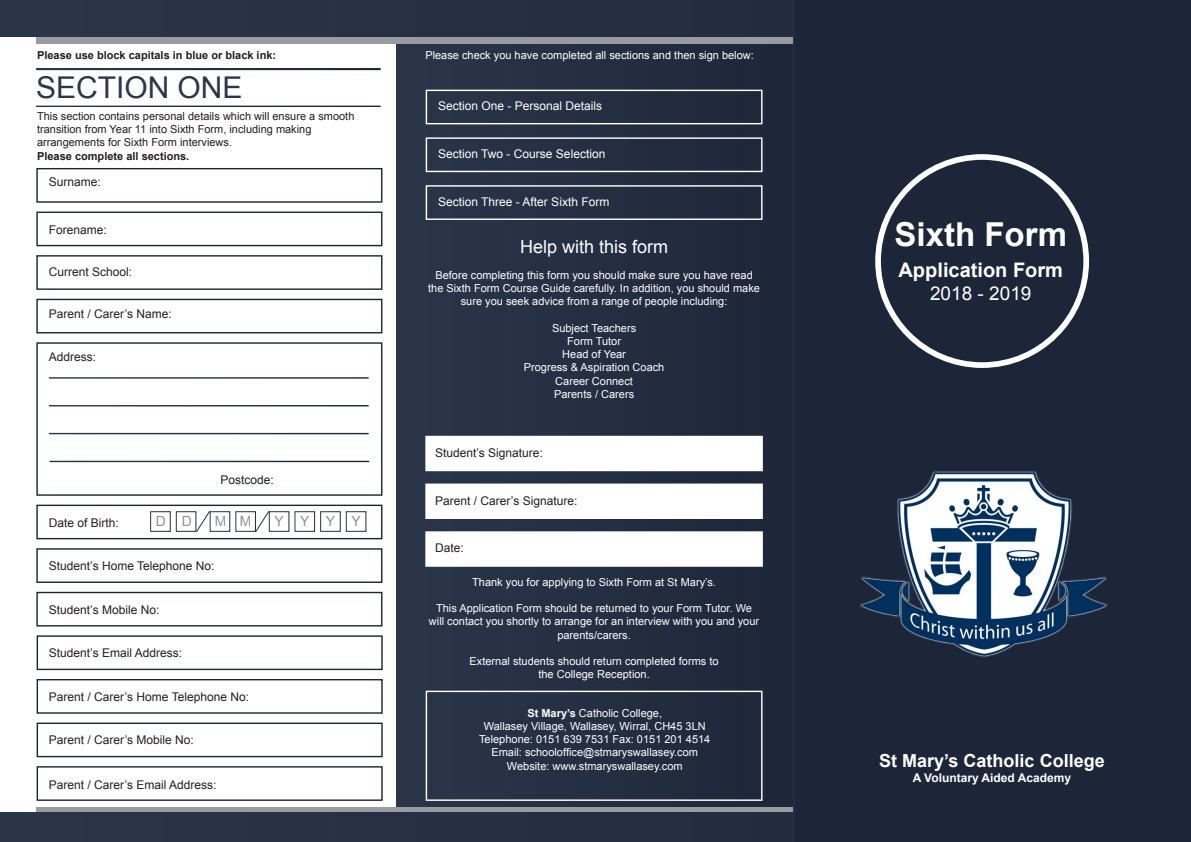
<style>
.page{position:relative;width:1191px;height:842px;background:#fff}
.page>*{position:absolute;margin:0;border:0;box-sizing:border-box;transform-origin:0 0}
.t1{font:700 33px "Arial";color:#fff}
.t2{font:30px "Arial";color:#2c364b}
.t3{font:700 20px "Arial";color:#fff}
.t4{font:19px "Arial";color:#fff}
.t5{font:700 18px "Arial";color:#fff}
.t6{font:18px "Arial";color:#fff}
.t7{font:14px "Arial";color:#231f20}
.t8{font:12px "Arial";color:#231f20}
.t9{font:12px "Arial";color:#fff}
.t10{font:700 12px "Arial";color:#fff}
.t11{font:11px/13.2px "Arial";color:#fff;text-align:center}
.t12{font:11px "Arial";color:#231f20}
.t13{font:700 11px "Arial";color:#231f20}
.s1{font-weight:700}
</style>
<div class="page">
<div style="left:396px;top:43px;width:397px;height:793px;background:#252e42"></div>
<svg style="left:36px;top:36px;width:757px;height:7px;background:#888b91"></svg>
<div style="left:0;top:0;width:1191px;height:36px;background:#273145"></div>
<svg style="left:36px;top:807px;width:757px;height:6px;background:#85898f"></svg>
<div style="left:0;top:813px;width:1191px;height:29px;background:#273145"></div>
<div style="left:36px;top:168px;width:346px;height:35px;border:1px solid #1d2639"></div>
<div style="left:36px;top:212px;width:346px;height:34px;border:1px solid #1d2639"></div>
<div style="left:36px;top:255px;width:346px;height:35px;border:1px solid #1d2639"></div>
<div style="left:36px;top:299px;width:346px;height:34px;border:1px solid #1d2639"></div>
<div style="left:36px;top:342px;width:346px;height:154px;border:1px solid #1d2639"></div>
<div style="left:36px;top:505px;width:346px;height:34px;border:1px solid #1d2639"></div>
<div style="left:36px;top:548px;width:346px;height:35px;border:1px solid #1d2639"></div>
<div style="left:36px;top:592px;width:346px;height:34px;border:1px solid #1d2639"></div>
<div style="left:37px;top:635px;width:346px;height:35px;border:1px solid #1d2639"></div>
<div style="left:37px;top:679px;width:346px;height:35px;border:1px solid #1d2639"></div>
<div style="left:37px;top:722px;width:346px;height:35px;border:1px solid #1d2639"></div>
<div style="left:37px;top:766px;width:346px;height:35px;border:1px solid #1d2639"></div>
<div style="left:425px;top:436px;width:338px;height:35px;background:#fff"></div>
<div style="left:425px;top:483px;width:338px;height:36px;background:#fff;border:2px solid #fff"></div>
<div style="left:425px;top:531px;width:338px;height:36px;background:#fff;border:2px solid #fff"></div>
<div style="left:426px;top:691px;width:336px;height:110px;border:1px solid #fff"></div>
<div style="left:150px;top:511px;width:21px;height:21px;border:1px solid #fff"></div>
<div style="left:176px;top:511px;width:20px;height:21px;border:1px solid #fff"></div>
<div style="left:210px;top:511px;width:20px;height:21px;border:1px solid #fff"></div>
<div style="left:235px;top:511px;width:21px;height:21px;border:1px solid #fff"></div>
<div style="left:269px;top:511px;width:20px;height:21px;border:1px solid #fff"></div>
<div style="left:294px;top:511px;width:21px;height:21px;border:1px solid #fff"></div>
<svg style="left:195px;top:511px;width:16px;height:21px"></svg>
<svg style="left:254px;top:511px;width:16px;height:21px"></svg>
<div style="left:320px;top:511px;width:21px;height:21px;border:1px solid #fff"></div>
<div style="left:346px;top:511px;width:20px;height:21px;border:1px solid #fff"></div>
<div style="left:426px;top:90px;width:336px;height:34px;border:1px solid #fff"></div>
<div style="left:426px;top:137px;width:336px;height:35px;border:1px solid #fff"></div>
<div style="left:426px;top:185px;width:336px;height:35px;border:1px solid #fff"></div>
<svg style="left:793px;top:0;width:398px;height:842px;background:#273144"></svg>
<div style="left:875px;top:154px;width:214px;height:214px;border:6px solid #fff;border-radius:50%"></div>
<p class="t13" style="left:37px;top:48px;width:241px">Please use block capitals in blue or black ink:</p>
<p class="t2" style="left:36px;top:68px;width:208px">SECTION ONE</p>
<p class="t12" style="left:37px;top:109px;width:319px">This section contains personal details which will ensure a smooth</p>
<p class="t12" style="left:37px;top:122px;width:276px">transition from Year 11 into Sixth Form, including making</p>
<p class="t12" style="left:37px;top:135px;width:196px">arrangements for Sixth Form interviews.</p>
<p class="t13" style="left:37px;top:149px;width:154px">Please complete all sections.</p>
<p class="t8" style="left:49px;top:174px;width:54px">Surname:</p>
<p class="t8" style="left:49px;top:222px;width:60px">Forename:</p>
<p class="t8" style="left:49px;top:264px;width:85px">Current School:</p>
<p class="t8" style="left:49px;top:306px;width:124px">Parent / Carer’s Name:</p>
<p class="t8" style="left:49px;top:349px;width:49px">Address:</p>
<p class="t8" style="left:220px;top:472px;width:55px">Postcode:</p>
<p class="t7" style="left:155px;top:512px;width:37px">D D</p>
<p class="t7" style="left:214px;top:512px;width:38px">M M</p>
<p class="t7" style="left:274px;top:512px;width:88px">YYYY</p>
<p class="t8" style="left:49px;top:515px;width:72px">Date of Birth:</p>
<p class="t8" style="left:49px;top:558px;width:167px">Student’s Home Telephone No:</p>
<p class="t8" style="left:49px;top:602px;width:112px">Student’s Mobile No:</p>
<p class="t8" style="left:49px;top:645px;width:135px">Student’s Email Address:</p>
<p class="t8" style="left:49px;top:689px;width:202px">Parent / Carer’s Home Telephone No:</p>
<p class="t8" style="left:49px;top:732px;width:146px">Parent / Carer’s Mobile No:</p>
<p class="t8" style="left:49px;top:777px;width:169px">Parent / Carer’s Email Address:</p>
<p class="t11" style="left:425px;top:48px;width:330px">Please check you have completed all sections and then sign below:</p>
<p class="t9" style="left:438px;top:98px;width:166px">Section One - Personal Details</p>
<p class="t9" style="left:438px;top:146px;width:169px">Section Two - Course Selection</p>
<p class="t9" style="left:438px;top:194px;width:173px">Section Three - After Sixth Form</p>
<p class="t6" style="left:520px;top:235px;width:150px">Help with this form</p>
<p class="t11" style="left:428px;top:269px;width:333px">Before completing this form you should make sure you have read the Sixth Form Course Guide carefully. In addition, you should make sure you seek advice from a range of people including:</p>
<p class="t11" style="left:552px;top:321px;width:86px">Subject Teachers</p>
<p class="t11" style="left:567px;top:335px;width:55px">Form Tutor</p>
<p class="t11" style="left:562px;top:348px;width:65px">Head of Year</p>
<p class="t11" style="left:524px;top:361px;width:142px">Progress &amp; Aspiration Coach</p>
<p class="t11" style="left:555px;top:374px;width:79px">Career Connect</p>
<p class="t11" style="left:554px;top:387px;width:82px">Parents / Carers</p>
<p class="t8" style="left:435px;top:445px;width:109px">Student’s Signature:</p>
<p class="t8" style="left:435px;top:493px;width:144px">Parent / Carer’s Signature:</p>
<p class="t8" style="left:435px;top:540px;width:30px">Date:</p>
<p class="t11" style="left:472px;top:575px;width:245px">Thank you for applying to Sixth Form at St Mary’s.</p>
<p class="t11" style="left:429px;top:602px;width:332px">This Application Form should be returned to your Form Tutor. We will contact you shortly to arrange for an interview with you and your parents/carers.</p>
<p class="t11" style="left:469px;top:655px;width:250px">External students should return completed forms to</p>
<p class="t11" style="left:538px;top:668px;width:113px">the College Reception.</p>
<p class="t11" style="left:527px;top:706px;width:136px"><span class="s1">St Mary’s</span> Catholic College,</p>
<p class="t11" style="left:484px;top:720px;width:223px">Wallasey Village, Wallasey, Wirral, CH45 3LN</p>
<p class="t11" style="left:479px;top:733px;width:233px">Telephone: 0151 639 7531 Fax: 0151 201 4514</p>
<p class="t11" style="left:491px;top:746px;width:208px">Email: schooloffice@stmaryswallasey.com</p>
<p class="t11" style="left:507px;top:759px;width:177px">Website: www.stmaryswallasey.com</p>
<p class="t1" style="left:894px;top:212px;width:174px">Sixth Form</p>
<p class="t3" style="left:898px;top:257px;width:166px">Application Form</p>
<p class="t4" style="left:930px;top:280px;width:103px">2018 - 2019</p>
<p class="t5" style="left:879px;top:749px;width:227px">St Mary’s Catholic College</p>
<p class="t10" style="left:912px;top:770px;width:160px">A Voluntary Aided Academy</p>
</div>
